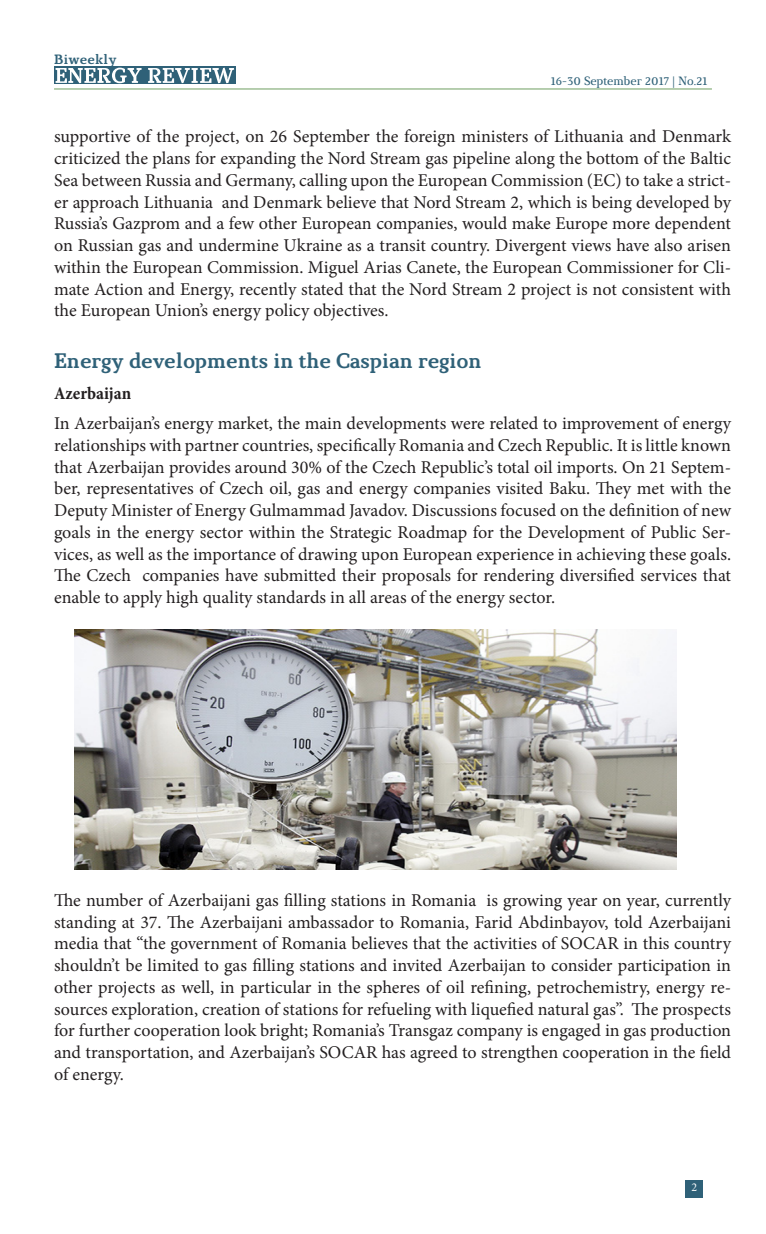
<style>
.page{position:relative;width:766px;height:1234px;background:#fff}
.page>*{position:absolute;margin:0;border:0;box-sizing:border-box;transform-origin:0 0}
.t1{font:700 21px "Marta";color:#2f6178}
.t2{font:18px/21.8px "Minion Pro";color:#231f20;text-align:justify}
.t3{font:700 condensed 18px "Minion Pro";letter-spacing:-.005em;color:#231f20}
.t4{font:700 13.5px "Marta";letter-spacing:.02em;color:#2f6178}
.t5{font:12px "Marta";color:#2f6178}
.t6{font:12px "Minion Pro";color:#fff}
</style>
<div class="page">
<hr style="left:54px;top:89px;width:657px;height:1px;background:#6f9f61">
<div style="left:54px;top:67px;width:181px;height:17px;background:#2f6178"></div>
<svg style="left:55px;top:68px;width:179px;height:15px"></svg>
<div style="left:685px;top:1179px;width:17px;height:17px;background:#2f6178"></div>
<img style="left:74px;top:629px;width:602px;height:239px">
<p class="t4" style="left:54px;top:51px;width:64px">Biweekly</p>
<p class="t5" style="left:550px;top:74px;width:158px">16-30 September 2017 | No.21</p>
<p class="t2" style="left:54px;top:126px;width:678px">supportive of the project, on 26 September the foreign ministers of Lithuania and Denmark criticized the plans for expanding the Nord Stream gas pipeline along the bottom of the Baltic Sea between Russia and Germany, calling upon the European Commission (EC) to take a strict&shy;er approach Lithuania and Denmark believe that Nord Stream 2, which is being developed by Russia’s Gazprom and a few other European companies, would make Europe more dependent on Russian gas and undermine Ukraine as a transit country. Divergent views have also arisen within the European Commission. Miguel Arias Canete, the European Commissioner for Cli&shy;mate Action and Energy, recently stated that the Nord Stream 2 project is not consistent with the European Union’s energy policy objectives.</p>
<p class="t1" style="left:54px;top:348px;width:429px">Energy developments in the Caspian region</p>
<p class="t3" style="left:54px;top:380px;width:79px">Azerbaijan</p>
<p class="t2" style="left:54px;top:412px;width:678px">In Azerbaijan’s energy market, the main developments were related to improvement of energy relationships with partner countries, specifically Romania and Czech Republic. It is little known that Azerbaijan provides around 30% of the Czech Republic’s total oil imports. On 21 Septem&shy;ber, representatives of Czech oil, gas and energy companies visited Baku. They met with the Deputy Minister of Energy Gulmammad Javadov. Discussions focused on the definition of new goals in the energy sector within the Strategic Roadmap for the Development of Public Ser&shy;vices, as well as the importance of drawing upon European experience in achieving these goals.<br>The Czech companies have submitted their proposals for rendering diversified services that enable to apply high quality standards in all areas of the energy sector.</p>
<p class="t2" style="left:54px;top:889px;width:678px">The number of Azerbaijani gas filling stations in Romania is growing year on year, currently standing at 37. The Azerbaijani ambassador to Romania, Farid Abdinbayov, told Azerbaijani media that “the government of Romania believes that the activities of SOCAR in this country shouldn’t be limited to gas filling stations and invited Azerbaijan to consider participation in other projects as well, in particular in the spheres of oil refining, petrochemistry, energy re&shy;sources exploration, creation of stations for refueling with liquefied natural gas”. The prospects for further cooperation look bright; Romania’s Transgaz company is engaged in gas production and transportation, and Azerbaijan’s SOCAR has agreed to strengthen cooperation in the field of energy.</p>
<p class="t6" style="left:691px;top:1178px;width:7px">2</p>
</div>
